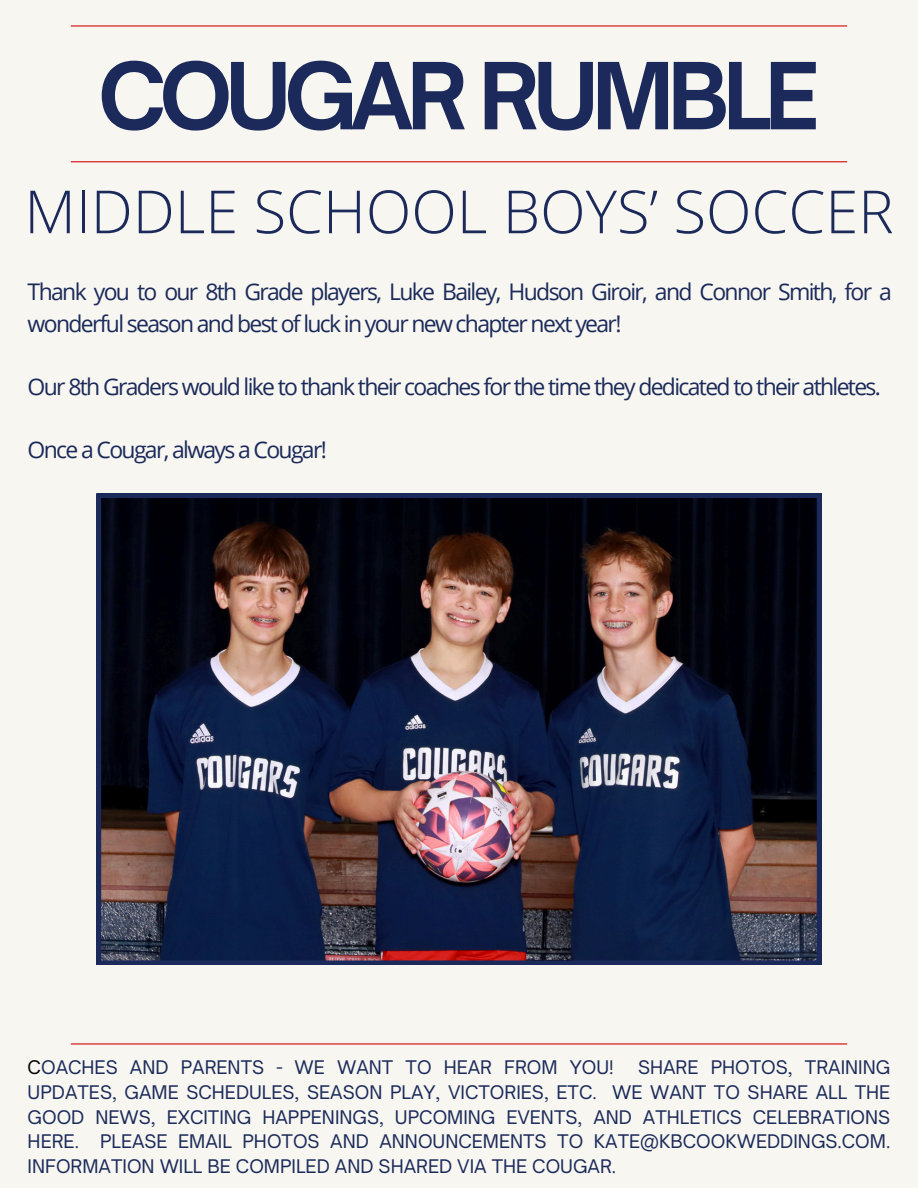
<style>
.page{position:relative;width:918px;height:1188px;background:#f8f6f1}
.page>*{position:absolute;margin:0;border:0;box-sizing:border-box;transform-origin:0 0}
.t1{font:700 88.35px "Open Sauce One";letter-spacing:-.07em;color:#1b2a5a}
.t2{font:300 59.55px "Open Sans";color:#1b2a5a}
.t3{font:22.95px/31.5px "Open Sans";letter-spacing:-.07em;color:#1b2a5a}
.t4{font:18px/24.8px "Open Sauce One";color:#1b2a5a;text-align:justify}
.s1{color:#000}
</style>
<div class="page">
<hr style="left:71px;top:25px;width:776px;height:2px;background:#d10909">
<hr style="left:71px;top:1043px;width:776px;height:2px;background:#d10909">
<hr style="left:71px;top:161px;width:776px;height:1px;background:#d10909">
<img style="left:97px;top:494px;width:724px;height:471px">
<h3 class="t1" style="left:98px;top:41px;width:723px">COUGAR RUMBLE</h3>
<h3 class="t2" style="left:24px;top:170px;width:871px">MIDDLE SCHOOL BOYS’ SOCCER</h3>
<p class="t3" style="left:28px;top:275px;width:866px">Thank you to our 8th Grade players, Luke Bailey, Hudson Giroir, and Connor Smith, for a wonderful season and best of luck in your new chapter next year!</p>
<h1 class="t3" style="left:28px;top:370px;width:855px">Our 8th Graders would like to thank their coaches for the time they dedicated to their athletes.</h1>
<p class="t3" style="left:28px;top:433px;width:301px">Once a Cougar, always a Cougar!</p>
<h2 class="t4" style="left:28px;top:1055px;width:588px"><span class="s1">C</span>OACHES AND PARENTS - WE WANT TO HEAR FROM YOU!</h2>
<h2 class="t4" style="left:28px;top:1055px;width:864px;text-indent:610px">SHARE PHOTOS, TRAINING UPDATES, GAME SCHEDULES, SEASON PLAY, VICTORIES, ETC. WE WANT TO SHARE ALL THE GOOD NEWS, EXCITING HAPPENINGS, UPCOMING EVENTS, AND ATHLETICS CELEBRATIONS HERE. PLEASE EMAIL PHOTOS AND ANNOUNCEMENTS TO KATE@KBCOOKWEDDINGS.COM.<br>INFORMATION WILL BE COMPILED AND SHARED VIA THE COUGAR.</h2>
</div>
